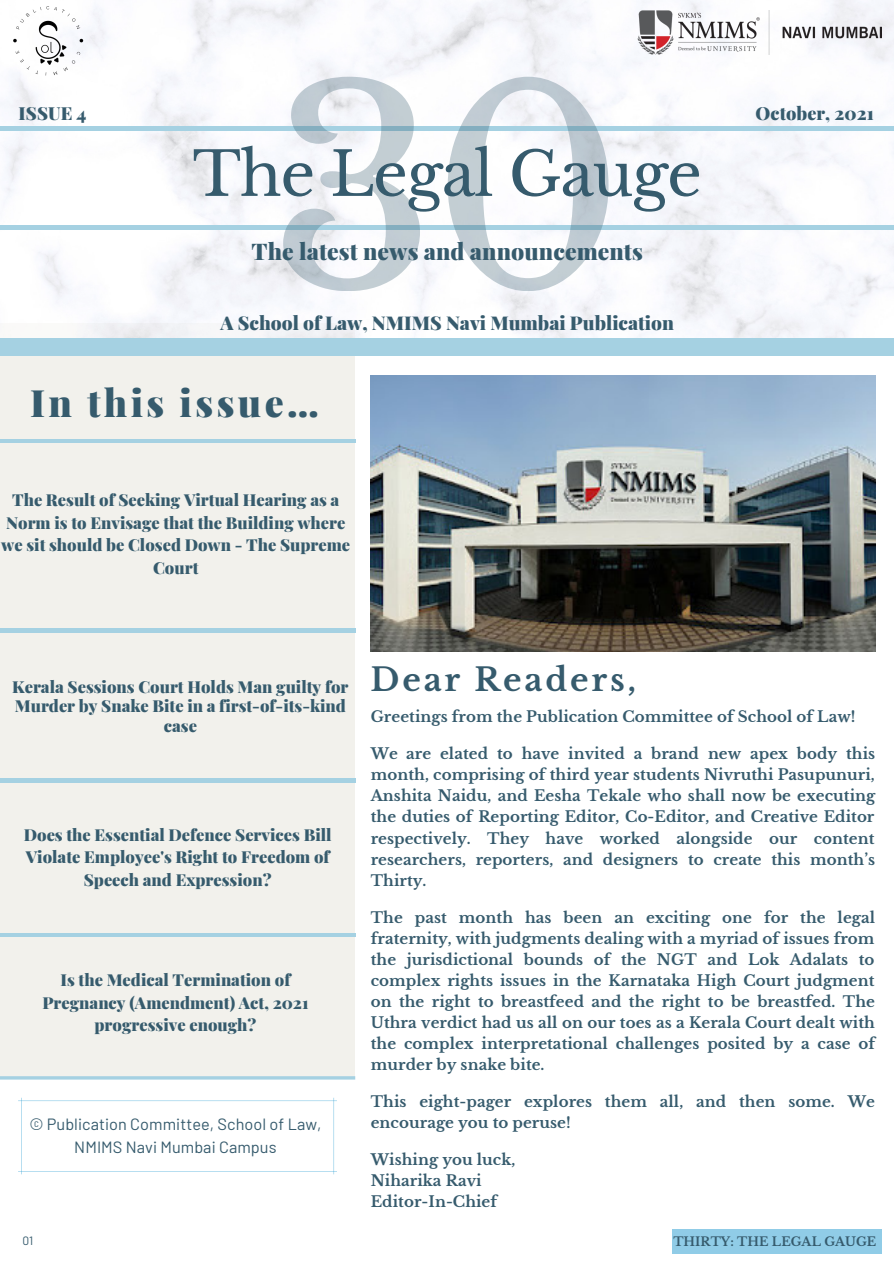
<style>
.page{position:relative;width:894px;height:1264px;background:#fff}
.page>*{position:absolute;margin:0;border:0;box-sizing:border-box;transform-origin:0 0}
.t1{font:271.35px "Libre Baskerville";color:#365b6d}
.t2{font:60.6px "Libre Baskerville";letter-spacing:-.02em;color:#365b6d}
.t3{font:900 37.65px "Playfair Display";letter-spacing:.09em;color:#365b6d}
.t4{font:700 31.65px "Libre Baskerville";letter-spacing:.09em;color:#365b6d}
.t5{font:900 22.95px "Playfair Display";letter-spacing:.005em;color:#365b6d}
.t6{font:900 19.05px "Playfair Display";color:#365b6d}
.t7{font:900 18px "Playfair Display";letter-spacing:.005em;color:#365b6d}
.t8{font:900 16.5px/22.5px "Playfair Display";color:#365b6d;text-align:center}
.t9{font:16.35px/22.5px "Barlow";letter-spacing:.005em;color:#365b6d;text-align:center}
.t10{font:700 15px/21px "Libre Baskerville";letter-spacing:.005em;color:#365b6d;text-align:justify}
.t11{font:700 12.3px "Libre Baskerville";letter-spacing:.005em;color:#365b6d}
.t12{font:12px "Barlow";color:#365b6d}
</style>
<div class="page">
<div style="left:0;top:323px;width:355px;height:753px;background:#f2f1ec"></div>
<hr style="left:0;top:629px;width:355px;height:3px;background:#a5d1e2">
<hr style="left:0;top:778px;width:355px;height:4px;background:#a5d1e2">
<hr style="left:0;top:933px;width:355px;height:3px;background:#a5d1e2">
<hr style="left:0;top:439px;width:355px;height:4px;background:#a5d1e2">
<img style="left:0;top:0;width:893px;height:339px">
<div style="left:0;top:126px;width:893px;height:5px;background:#a5d1e2"></div>
<div style="left:0;top:339px;width:893px;height:17px;background:#a5d1e2"></div>
<img style="left:370px;top:375px;width:505px;height:276px">
<hr style="left:0;top:226px;width:893px;height:3px;background:#a5d1e2">
<img style="left:637px;top:11px;width:244px;height:43px">
<div style="left:671px;top:1229px;width:210px;height:24px;background:#90cce7"></div>
<img style="left:7px;top:0;width:82px;height:82px">
<hr style="left:0;top:1076px;width:355px;height:3px;background:#a5d1e2">
<svg style="left:18px;top:1097px;width:319px;height:77px"></svg>
<h1 class="t1" style="left:269px;top:25px;width:357px">30</h1>
<p class="t7" style="left:19px;top:100px;width:69px">ISSUE 4</p>
<p class="t7" style="left:755px;top:100px;width:120px">October, 2021</p>
<p class="t2" style="left:192px;top:137px;width:510px">The Legal Gauge</p>
<p class="t5" style="left:251px;top:235px;width:392px">The latest news and announcements</p>
<p class="t6" style="left:220px;top:309px;width:455px">A School of Law, NMIMS Navi Mumbai Publication</p>
<p class="t3" style="left:30px;top:377px;width:290px">In this issue…</p>
<p class="t8" style="left:1px;top:488px;width:350px">The Result of Seeking Virtual Hearing as a<br>Norm is to Envisage that the Building where we sit should be Closed Down - The Supreme<br>Court</p>
<p class="t8" style="left:12px;top:677px;width:338px;line-height:19.2px">Kerala Sessions Court Holds Man guilty for<br>Murder by Snake Bite in a first-of-its-kind case</p>
<p class="t8" style="left:24px;top:822px;width:309px">Does the Essential Defence Services Bill<br>Violate Employee's Right to Freedom of<br>Speech and Expression?</p>
<p class="t8" style="left:42px;top:967px;width:267px">Is the Medical Termination of<br>Pregnancy (Amendment) Act, 2021 progressive enough?</p>
<p class="t9" style="left:29px;top:1112px;width:293px">© Publication Committee, School of Law,<br>NMIMS Navi Mumbai Campus</p>
<p class="t12" style="left:22px;top:1232px;width:12px">01</p>
<p class="t4" style="left:370px;top:660px;width:267px">Dear Readers,</p>
<p class="t10" style="left:370px;top:706px;width:486px">Greetings from the Publication Committee of School of Law!</p>
<p class="t10" style="left:370px;top:743px;width:506px">We are elated to have invited a brand new apex body this month, comprising of third year students Nivruthi Pasupunuri, Anshita Naidu, and Eesha Tekale who shall now be executing the duties of Reporting Editor, Co-Editor, and Creative Editor respectively. They have worked alongside our content researchers, reporters, and designers to create this month’s Thirty.</p>
<p class="t10" style="left:370px;top:906px;width:506px">The past month has been an exciting one for the legal fraternity, with judgments dealing with a myriad of issues from the jurisdictional bounds of the NGT and Lok Adalats to complex rights issues in the Karnataka High Court judgment on the right to breastfeed and the right to be breastfed. The Uthra verdict had us all on our toes as a Kerala Court dealt with the complex interpretational challenges posited by a case of murder by snake bite.</p>
<p class="t10" style="left:370px;top:1091px;width:505px">This eight-pager explores them all, and then some. We encourage you to peruse!</p>
<p class="t10" style="left:370px;top:1149px;width:146px">Wishing you luck,</p>
<p class="t10" style="left:370px;top:1170px;width:112px">Niharika Ravi</p>
<p class="t10" style="left:370px;top:1191px;width:128px">Editor-In-Chief</p>
<p class="t11" style="left:673px;top:1233px;width:204px">THIRTY: THE LEGAL GAUGE</p>
</div>
